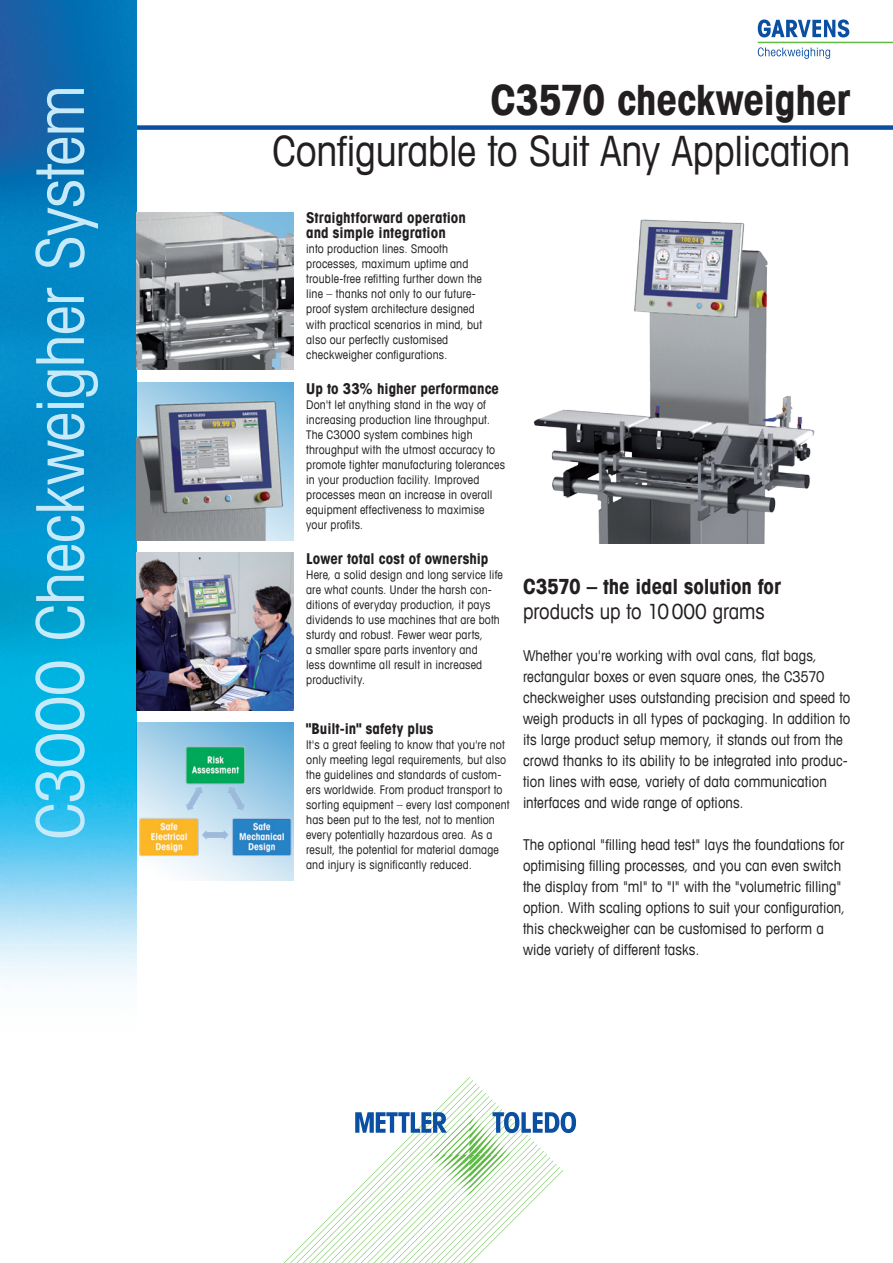
<style>
.page{position:relative;width:893px;height:1263px;background:#fff}
.page>*{position:absolute;margin:0;border:0;box-sizing:border-box;transform-origin:0 0}
._6_Running_Text_10_1{font:condensed 66px "Avant Garde Com";letter-spacing:-.01em;color:#c6eafa}
.t1{font:condensed 42px/51px "Avant Garde Com";letter-spacing:-.01em;color:#231f20;text-align:right}
._3_Subtitle_Bold_14{font:700 condensed 21px/25.5px "Avant Garde Com";letter-spacing:-.005em;color:#231f20}
._6_Running_Text_10_1-2{font:condensed 15px/21px "Avant Garde Com";letter-spacing:.005em;color:#231f20}
._5_Running_Subhead_1{font:700 condensed 15px/15px "Avant Garde Com";letter-spacing:.005em;color:#231f20}
.running_text_8_10{font:condensed 12px/15px "Avant Garde Com";letter-spacing:.015em;color:#231f20}
.running_text_8_10_oh{font:condensed 12px/15px "Avant Garde Com";letter-spacing:.015em;color:#231f20}
.s1{font-weight:700}
.s2{font-weight:400}
</style>
<div class="page">
<svg style="left:284px;top:1077px;width:292px;height:186px"></svg>
<div style="left:111px;top:125px;width:782px;height:5px;background:#0a4fa2"></div>
<img style="left:0;top:0;width:136px;height:984px">
<img style="left:136px;top:213px;width:157px;height:157px">
<hr style="left:758px;top:42px;width:135px;height:1px;background:#60bb46">
<svg style="left:758px;top:19px;width:91px;height:18px"></svg>
<svg style="left:758px;top:47px;width:72px;height:12px"></svg>
<img style="left:136px;top:723px;width:157px;height:157px">
<img style="left:136px;top:383px;width:157px;height:157px">
<img style="left:136px;top:553px;width:157px;height:157px">
<img style="left:533px;top:219px;width:282px;height:324px">
<p class="_6_Running_Text_10_1" style="left:19px;top:839px;width:756px;rotate:-90deg">C3000 Checkweigher System</p>
<p class="t1" style="left:273px;top:74px;width:579px"><span class="s1">C3570 checkweigher<br></span>Configurable to Suit Any Application</p>
<p class="_5_Running_Subhead_1" style="left:306px;top:210px;width:161px">Straightforward operation and simple integration</p>
<p class="running_text_8_10_oh" style="left:306px;top:241px;width:178px">into production lines. Smooth processes, maximum uptime and trouble-free refitting further down the line – thanks not only to our future&shy;proof system architecture designed with practical scenarios in mind, but also our perfectly customised checkweigher configurations.</p>
<p class="_5_Running_Subhead_1" style="left:306px;top:380px;width:194px">Up to 33% higher performance</p>
<p class="running_text_8_10" style="left:306px;top:396px;width:200px">Don't let anything stand in the way of increasing production line throughput.<br>The C3000 system combines high throughput with the utmost accuracy to promote tighter manufacturing tolerances in your production facility. Improved processes mean an increase in overall equipment effectiveness to maximise your profits.</p>
<p class="_5_Running_Subhead_1" style="left:306px;top:550px;width:184px">Lower total cost of ownership</p>
<p class="running_text_8_10" style="left:306px;top:567px;width:198px">Here, a solid design and long service life are what counts. Under the harsh con-</p>
<p class="running_text_8_10" style="left:306px;top:597px;width:195px">ditions of everyday production, it pays dividends to use machines that are both sturdy and robust. Fewer wear parts,<br>a smaller spare parts inventory and less downtime all result in increased productivity.</p>
<p class="_3_Subtitle_Bold_14" style="left:523px;top:573px;width:260px">C3570 – the ideal solution for <span class="s2">products up to 10000 grams</span></p>
<p class="_6_Running_Text_10_1-2" style="left:523px;top:645px;width:329px">Whether you're working with oval cans, flat bags, rectangular boxes or even square ones, the C3570 checkweigher uses outstanding precision and speed to weigh products in all types of packaging. In addition to its large product setup memory, it stands out from the crowd thanks to its ability to be integrated into produc&shy;tion lines with ease, variety of data communication interfaces and wide range of options.</p>
<p class="_6_Running_Text_10_1-2" style="left:523px;top:834px;width:324px">The optional "filling head test" lays the foundations for optimising filling processes, and you can even switch the display from "ml" to "l" with the "volumetric filling" option. With scaling options to suit your configuration, this checkweigher can be customised to perform a wide variety of different tasks.</p>
<p class="_5_Running_Subhead_1" style="left:306px;top:720px;width:129px">"Built-in" safety plus</p>
<p class="running_text_8_10" style="left:306px;top:737px;width:205px">It's a great feeling to know that you're not only meeting legal requirements, but also the guidelines and standards of custom&shy;ers worldwide. From product transport to sorting equipment – every last component has been put to the test, not to mention every potentially hazardous area. As a result, the potential for material damage and injury is significantly reduced.</p>
</div>
